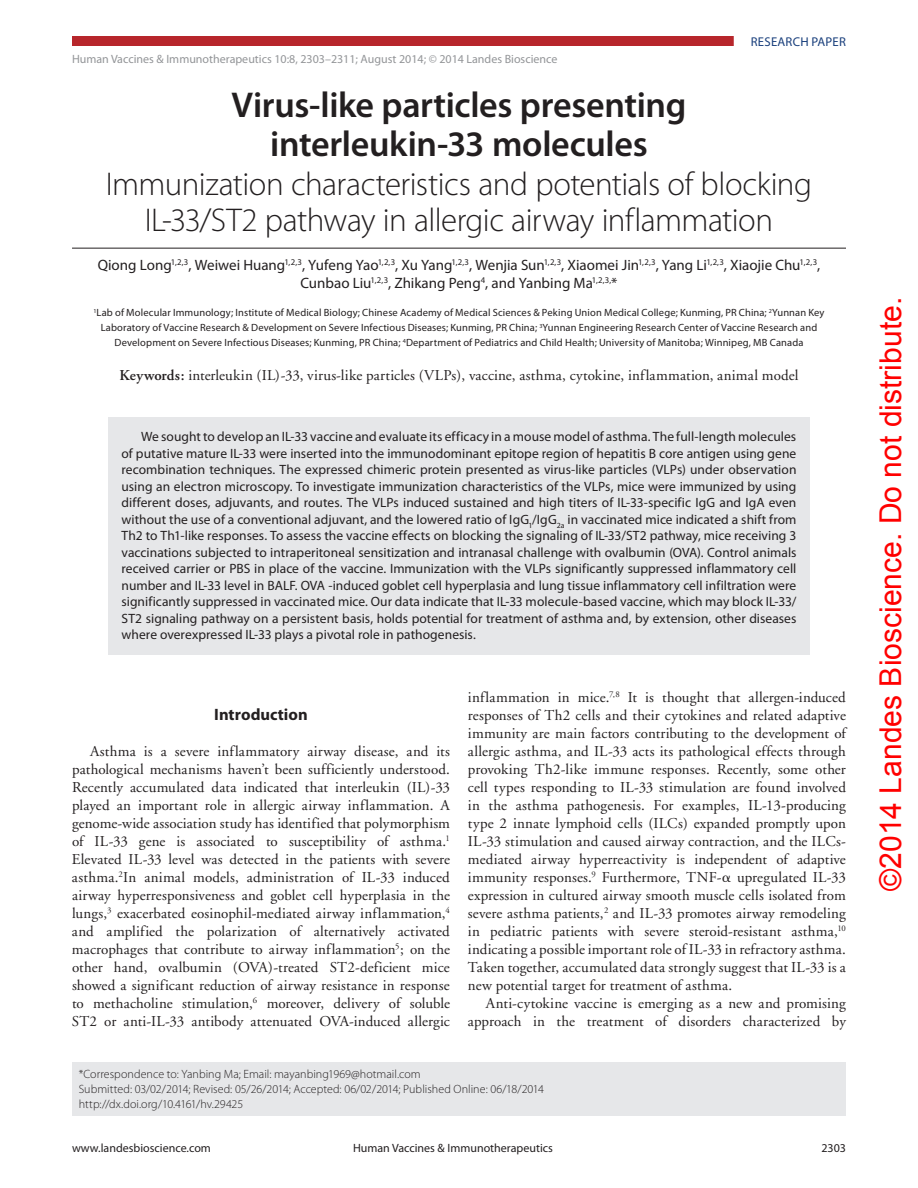
<style>
.page{position:relative;width:918px;height:1188px;background:#fff}
.page>*{position:absolute;margin:0;border:0;box-sizing:border-box;transform-origin:0 0}
.t1{font:600 36px/39px "Myriad Pro";letter-spacing:-.01em;color:#231f20;text-align:center}
.t2{font:300 33px/36px "Myriad Pro";letter-spacing:-.015em;color:#231f20;text-align:center}
.t3{font:30.15px "Arial";color:#f00}
.t4{font:700 16.5px "Myriad Pro";color:#231f20}
.t5{font:15px/18px "Adobe Garamond";letter-spacing:.01em;color:#231f20;text-align:justify}
.t6{font:15px/18px "Myriad Pro";color:#231f20;text-align:center}
.t7{font:13.5px/16.5px "Myriad Pro";letter-spacing:.005em;color:#231f20;text-align:justify}
.t8{font:12.75px "Myriad Pro";letter-spacing:.02em;color:#193f7c}
.t9{font:300 12px/15px "Myriad Pro";color:#231f20}
.t10{font:12px "Myriad Pro";color:#939598}
.t11{font:12px "Myriad Pro";color:#231f20}
.t12{font:10.5px/15px "Myriad Pro";letter-spacing:.01em;color:#231f20;text-align:center}
.s1{font-weight:600}
.s2{font-family:"Universal Std Greekw Math Pi"}
</style>
<div class="page">
<div style="left:72px;top:36px;width:774px;height:10px;background:#b7262b"></div>
<svg style="left:733px;top:36px;width:113px;height:10px"></svg>
<div style="left:72px;top:1062px;width:774px;height:54px;background:#e6e7e9"></div>
<hr style="left:72px;top:248px;width:774px;height:1px;background:#231f20">
<div style="left:108px;top:417px;width:702px;height:237px;background:#e6e7e9"></div>
<p class="t10" style="left:72px;top:52px;width:487px">Human Vaccines &amp; Immunotherapeutics 10:8, 2303–2311; August 2014; © 2014 Landes Bioscience</p>
<p class="t8" style="left:751px;top:34px;width:94px">Research Paper</p>
<h1 class="t1" style="left:231px;top:85px;width:456px">Virus-like particles presenting interleukin-33 molecules</h1>
<h2 class="t2" style="left:106px;top:165px;width:708px">Immunization characteristics and potentials of blocking<br>IL-33/ST2 pathway in allergic airway inflammation</h2>
<p class="t6" style="left:98px;top:255px;width:724px">Qiong Long<sup>1,2,3</sup>, Weiwei Huang<sup>1,2,3</sup>, Yufeng Yao<sup>1,2,3</sup>, Xu Yang<sup>1,2,3</sup>, Wenjia Sun<sup>1,2,3</sup>, Xiaomei Jin<sup>1,2,3</sup>, Yang Li<sup>1,2,3</sup>, Xiaojie Chu<sup>1,2,3</sup>,<br>Cunbao Liu<sup>1,2,3</sup>, Zhikang Peng<sup>4</sup>, and Yanbing Ma<sup>1,2,3,</sup>*</p>
<p class="t12" style="left:94px;top:305px;width:732px"><sup>1</sup>Lab of Molecular Immunology; Institute of Medical Biology; Chinese Academy of Medical Sciences &amp; Peking Union Medical College; Kunming, PR China; <sup>2</sup>Yunnan Key<br>Laboratory of Vaccine Research &amp; Development on Severe Infectious Diseases; Kunming, PR China; <sup>3</sup>Yunnan Engineering Research Center of Vaccine Research and<br>Development on Severe Infectious Diseases; Kunming, PR China; <sup>4</sup>Department of Pediatrics and Child Health; University of Manitoba; Winnipeg, MB Canada</p>
<p class="t5" style="left:119px;top:367px;width:681px"><span class="s1">Keywords:</span> interleukin (IL)-33, virus-like particles (VLPs), vaccine, asthma, cytokine, inflammation, animal model</p>
<p class="t7" style="left:121px;top:428px;width:677px;text-indent:20px">We sought to develop an IL-33 vaccine and evaluate its efficacy in a mouse model of asthma. The full-length molecules of putative mature IL-33 were inserted into the immunodominant epitope region of hepatitis B core antigen using gene recombination techniques. The expressed chimeric protein presented as virus-like particles (VLPs) under observation using an electron microscopy. To investigate immunization characteristics of the VLPs, mice were immunized by using different doses, adjuvants, and routes. The VLPs induced sustained and high titers of IL-33-specific IgG and IgA even without the use of a conventional adjuvant, and the lowered ratio of IgG<sub>1</sub>/IgG<sub>2a</sub> in vaccinated mice indicated a shift from Th2 to Th1-like responses. To assess the vaccine effects on blocking the signaling of IL-33/ST2 pathway, mice receiving 3 vaccinations subjected to intraperitoneal sensitization and intranasal challenge with ovalbumin (OVA). Control animals received carrier or PBS in place of the vaccine. Immunization with the VLPs significantly suppressed inflammatory cell number and IL-33 level in BALF. OVA -induced goblet cell hyperplasia and lung tissue inflammatory cell infiltration were significantly suppressed in vaccinated mice. Our data indicate that IL-33 molecule-based vaccine, which may block IL-33/ ST2 signaling pathway on a persistent basis, holds potential for treatment of asthma and, by extension, other diseases where overexpressed IL-33 plays a pivotal role in pathogenesis.</p>
<p class="t5" style="left:468px;top:689px;width:380px">inflammation in mice.<sup>7,8</sup> It is thought that allergen-induced responses of Th2 cells and their cytokines and related adaptive immunity are main factors contributing to the development of allergic asthma, and IL-33 acts its pathological effects through provoking Th2-like immune responses. Recently, some other cell types responding to IL-33 stimulation are found involved in the asthma pathogenesis. For examples, IL-13-producing type 2 innate lymphoid cells (ILCs) expanded promptly upon IL-33 stimulation and caused airway contraction, and the ILCs&shy;mediated airway hyperreactivity is independent of adaptive immunity responses.<sup>9</sup> Furthermore, TNF-<span class="s2">α</span> upregulated IL-33 expression in cultured airway smooth muscle cells isolated from severe asthma patients,<sup>2</sup> and IL-33 promotes airway remodeling in pediatric patients with severe steroid-resistant asthma,<sup>10 </sup>indicating a possible important role of IL-33 in refractory asthma.<br>Taken together, accumulated data strongly suggest that IL-33 is a new potential target for treatment of asthma.</p>
<p class="t5" style="left:468px;top:995px;width:379px;text-align:right">Anti-cytokine vaccine is emerging as a new and promising approach in the treatment of disorders characterized by</p>
<p class="t9" style="left:79px;top:1066px;width:467px">*Correspondence to: Yanbing Ma; Email: mayanbing1969@hotmail.com<br>Submitted: 03/02/2014; Revised: 05/26/2014; Accepted: 06/02/2014; Published Online: 06/18/2014 http://dx.doi.org/10.4161/hv.29425</p>
<p class="t4" style="left:214px;top:704px;width:95px">Introduction</p>
<p class="t5" style="left:72px;top:743px;width:380px;text-indent:18px">Asthma is a severe inflammatory airway disease, and its pathological mechanisms haven’t been sufficiently understood.<br>Recently accumulated data indicated that interleukin (IL)-33 played an important role in allergic airway inflammation. A genome-wide association study has identified that polymorphism of IL-33 gene is associated to susceptibility of asthma.<sup>1<br></sup>Elevated IL-33 level was detected in the patients with severe asthma.<sup>2</sup>In animal models, administration of IL-33 induced airway hyperresponsiveness and goblet cell hyperplasia in the lungs,<sup>3</sup> exacerbated eosinophil-mediated airway inflammation,<sup>4 </sup>and amplified the polarization of alternatively activated macrophages that contribute to airway inflammation<sup>5</sup>; on the other hand, ovalbumin (OVA)-treated ST2-deficient mice showed a significant reduction of airway resistance in response to methacholine stimulation,<sup>6</sup> moreover, delivery of soluble ST2 or anti-IL-33 antibody attenuated OVA-induced allergic</p>
<p class="t11" style="left:72px;top:1141px;width:140px">www.landesbioscience.com</p>
<p class="t11" style="left:353px;top:1141px;width:201px">H uman Vaccines &amp; Immunotherapeutics</p>
<p class="t11" style="left:821px;top:1141px;width:26px">2303</p>
<h3 class="t3" style="left:871px;top:891px;width:595px;rotate:-90deg">©2014 Landes Bioscience. Do not distribute.</h3>
</div>
